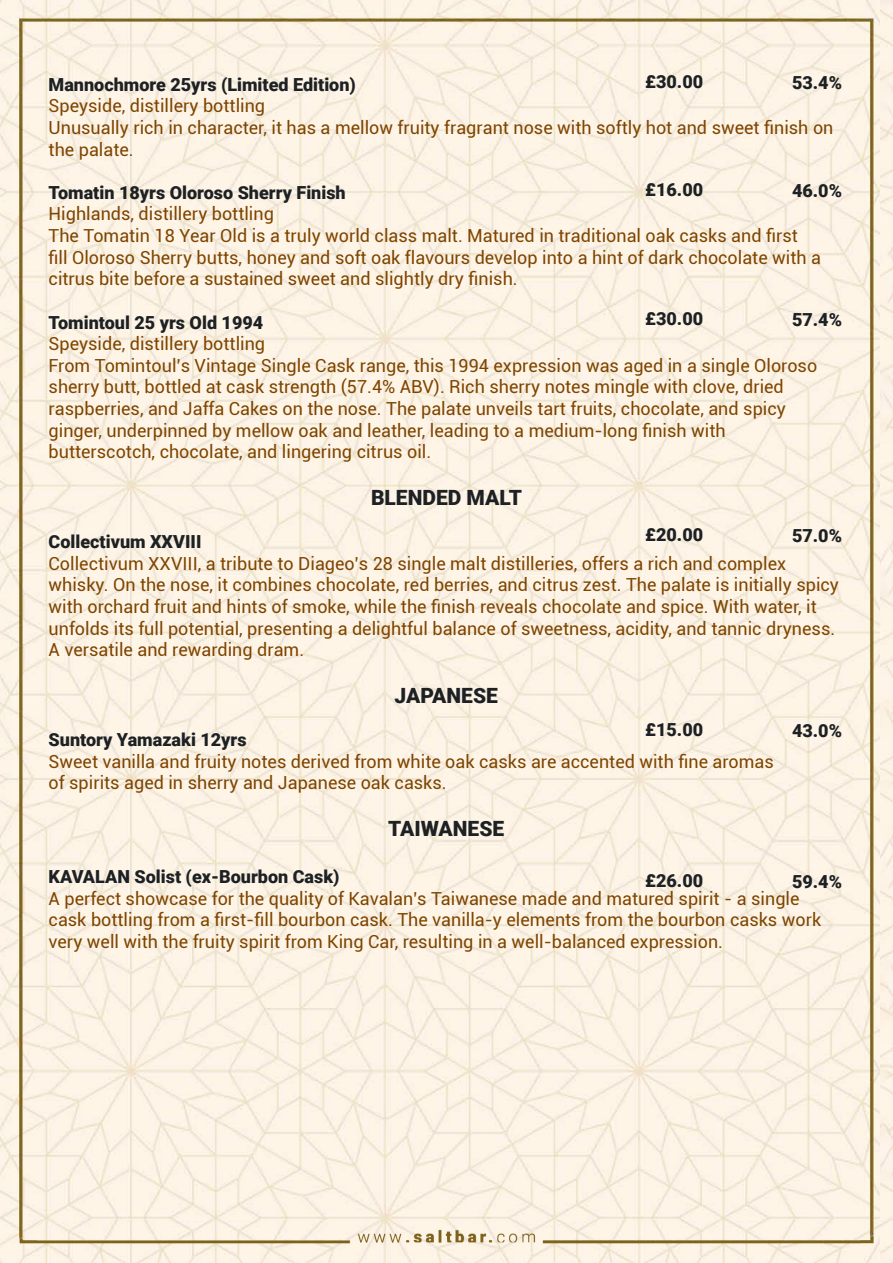
<style>
.page{position:relative;width:893px;height:1263px;background:#fff}
.page>*{position:absolute;margin:0;border:0;box-sizing:border-box;transform-origin:0 0}
.t1{font:900 21px "Roboto";color:#1d2124}
.t2{font:18px/21.6px "Roboto";color:#7f4500}
.t3{font:900 18px "Roboto";color:#1d2124}
</style>
<div class="page">
<img style="left:0;top:0;width:880px;height:1263px">
<img style="left:880px;top:0;width:13px;height:1263px">
<p class="t3" style="left:645px;top:69px;width:59px">£30.00</p>
<p class="t3" style="left:792px;top:70px;width:52px">53.4%</p>
<p class="t3" style="left:49px;top:72px;width:309px">Mannochmore 25yrs (Limited Edition)</p>
<p class="t2" style="left:49px;top:95px;width:218px">Speyside, distillery bottling</p>
<p class="t2" style="left:49px;top:116px;width:786px">Unusually rich in character, it has a mellow fruity fragrant nose with softly hot and sweet finish on</p>
<p class="t2" style="left:49px;top:138px;width:87px">the palate.</p>
<p class="t3" style="left:49px;top:180px;width:299px">Tomatin 18yrs Oloroso Sherry Finish</p>
<p class="t2" style="left:49px;top:203px;width:227px">Highlands, distillery bottling</p>
<p class="t2" style="left:49px;top:224px;width:751px">The Tomatin 18 Year Old is a truly world class malt. Matured in traditional oak casks and first</p>
<p class="t2" style="left:49px;top:246px;width:774px">fill Oloroso Sherry butts, honey and soft oak flavours develop into a hint of dark chocolate with a</p>
<p class="t2" style="left:49px;top:267px;width:471px">citrus bite before a sustained sweet and slightly dry finish.</p>
<p class="t3" style="left:49px;top:309px;width:216px">Tomintoul 25 yrs Old 1994</p>
<p class="t2" style="left:49px;top:332px;width:218px">Speyside, distillery bottling</p>
<p class="t2" style="left:49px;top:354px;width:770px">From Tomintoul’s Vintage Single Cask range, this 1994 expression was aged in a single Oloroso</p>
<p class="t2" style="left:49px;top:375px;width:737px">sherry butt, bottled at cask strength (57.4% ABV). Rich sherry notes mingle with clove, dried</p>
<p class="t2" style="left:49px;top:397px;width:739px">raspberries, and Jaffa Cakes on the nose. The palate unveils tart fruits, chocolate, and spicy</p>
<p class="t2" style="left:49px;top:419px;width:679px">ginger, underpinned by mellow oak and leather, leading to a medium-long finish with</p>
<p class="t2" style="left:49px;top:440px;width:384px">butterscotch, chocolate, and lingering citrus oil.</p>
<p class="t1" style="left:371px;top:483px;width:152px">BLENDED MALT</p>
<p class="t3" style="left:49px;top:529px;width:154px">Collectivum XXVIII</p>
<p class="t2" style="left:49px;top:552px;width:739px">Collectivum XXVIII, a tribute to Diageo’s 28 single malt distilleries, offers a rich and complex</p>
<p class="t2" style="left:49px;top:573px;width:792px">whisky. On the nose, it combines chocolate, red berries, and citrus zest. The palate is initially spicy with orchard fruit and hints of smoke, while the finish reveals chocolate and spice. With water, it unfolds its full potential, presenting a delightful balance of sweetness, acidity, and tannic dryness.<br>A versatile and rewarding dram.</p>
<p class="t1" style="left:394px;top:681px;width:105px">JAPANESE</p>
<p class="t3" style="left:49px;top:727px;width:200px">Suntory Yamazaki 12yrs</p>
<p class="t2" style="left:49px;top:750px;width:727px">Sweet vanilla and fruity notes derived from white oak casks are accented with fine aromas</p>
<p class="t2" style="left:49px;top:771px;width:400px">of spirits aged in sherry and Japanese oak casks.</p>
<p class="t1" style="left:388px;top:814px;width:118px">TAIWANESE</p>
<p class="t3" style="left:49px;top:864px;width:292px">KAVALAN Solist (ex-Bourbon Cask)</p>
<p class="t2" style="left:49px;top:887px;width:752px">A perfect showcase for the quality of Kavalan’s Taiwanese made and matured spirit - a single</p>
<p class="t2" style="left:49px;top:908px;width:774px">cask bottling from a first-fill bourbon cask. The vanilla-y elements from the bourbon casks work</p>
<p class="t2" style="left:49px;top:930px;width:676px">very well with the fruity spirit from King Car, resulting in a well-balanced expression.</p>
<p class="t3" style="left:645px;top:177px;width:59px">£16.00</p>
<p class="t3" style="left:792px;top:178px;width:52px">46.0%</p>
<p class="t3" style="left:645px;top:306px;width:59px">£30.00</p>
<p class="t3" style="left:792px;top:307px;width:52px">57.4%</p>
<p class="t3" style="left:645px;top:522px;width:59px">£20.00</p>
<p class="t3" style="left:792px;top:523px;width:52px">57.0%</p>
<p class="t3" style="left:645px;top:717px;width:59px">£15.00</p>
<p class="t3" style="left:792px;top:718px;width:52px">43.0%</p>
<p class="t3" style="left:645px;top:868px;width:59px">£26.00</p>
<p class="t3" style="left:792px;top:869px;width:52px">59.4%</p>
</div>
